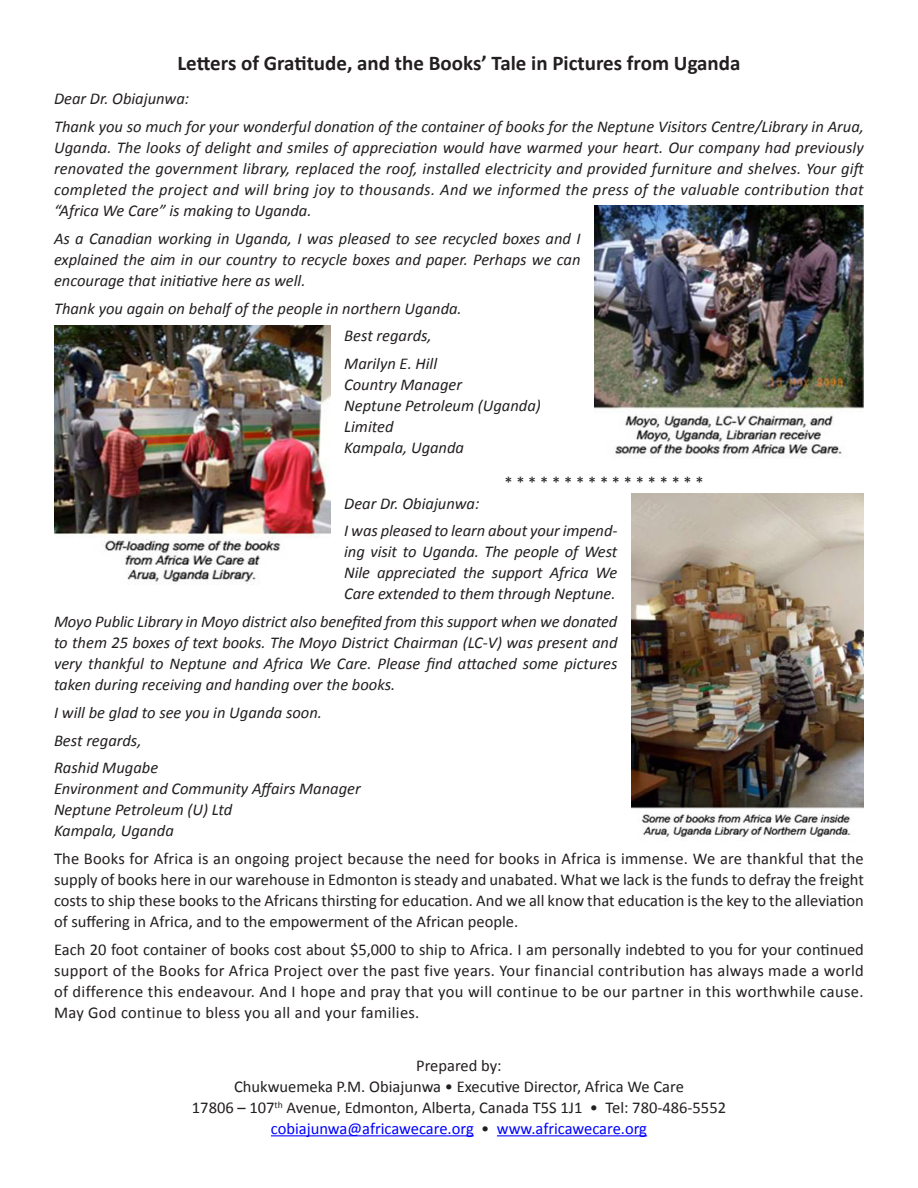
<style>
.page{position:relative;width:918px;height:1188px;background:#fff}
.page>*{position:absolute;margin:0;border:0;box-sizing:border-box;transform-origin:0 0}
.t1{font:700 21px "Calibri";color:#231f20}
.body_copy{font:italic 16.5px/21px "Calibri";color:#231f20;text-align:justify}
.body_copy-2{font:16.5px/21px "Calibri";color:#231f20;text-align:justify}
.t2{font:16.5px "Calibri";color:#00f}
.s1{color:#231f20}
</style>
<div class="page">
<hr style="left:271px;top:1135px;width:203px;height:1px;background:#00f">
<hr style="left:497px;top:1135px;width:150px;height:1px;background:#00f">
<img style="left:594px;top:206px;width:270px;height:251px">
<img style="left:54px;top:325px;width:277px;height:260px">
<img style="left:631px;top:493px;width:233px;height:344px">
<p class="t1" style="left:177px;top:50px;width:565px">Letters of Gratitude, and the Books’ Tale in Pictures from Uganda</p>
<p class="body_copy" style="left:54px;top:87px;width:137px">Dear Dr. Obiajunwa:</p>
<p class="body_copy" style="left:54px;top:115px;width:813px">Thank you so much for your wonderful donation of the container of books for the Neptune Visitors Centre/Library in Arua, Uganda. The looks of delight and smiles of appreciation would have warmed your heart. Our company had previously renovated the government library, replaced the roof, installed electricity and provided furniture and shelves. Your gift completed the project and will bring joy to thousands. And we informed the press of the valuable contribution that “Africa We Care” is making to Uganda.</p>
<p class="body_copy" style="left:54px;top:227px;width:528px">As a Canadian working in Uganda, I was pleased to see recycled boxes and I explained the aim in our country to recycle boxes and paper. Perhaps we can encourage that initiative here as well.</p>
<p class="body_copy" style="left:54px;top:297px;width:409px">Thank you again on behalf of the people in northern Uganda.</p>
<p class="body_copy" style="left:344px;top:324px;width:89px">Best regards,</p>
<p class="body_copy" style="left:344px;top:352px;width:94px">Marilyn E. Hill</p>
<p class="body_copy" style="left:344px;top:373px;width:119px">Country Manager</p>
<p class="body_copy" style="left:344px;top:394px;width:198px">Neptune Petroleum (Uganda)<br>Limited</p>
<p class="body_copy" style="left:344px;top:436px;width:121px">Kampala, Uganda</p>
<p class="body_copy-2" style="left:504px;top:471px;width:201px">* * * * * * * * * * * * * * * * *</p>
<p class="body_copy" style="left:344px;top:492px;width:137px">Dear Dr. Obiajunwa:</p>
<p class="body_copy" style="left:344px;top:519px;width:275px">I was pleased to learn about your impend&shy;ing visit to Uganda. The people of West Nile appreciated the support Africa We Care extended to them through Neptune.</p>
<p class="body_copy" style="left:54px;top:610px;width:565px">Moyo Public Library in Moyo district also benefited from this support when we donated to them 25 boxes of text books. The Moyo District Chairman (LC-V) was present and very thankful to Neptune and Africa We Care. Please find attached some pictures taken during receiving and handing over the books.</p>
<p class="body_copy" style="left:54px;top:701px;width:270px">I will be glad to see you in Uganda soon.</p>
<p class="body_copy" style="left:54px;top:729px;width:89px">Best regards,</p>
<p class="body_copy" style="left:54px;top:756px;width:106px">Rashid Mugabe</p>
<p class="body_copy" style="left:54px;top:777px;width:308px">Environment and Community Affairs Manager</p>
<p class="body_copy" style="left:54px;top:798px;width:180px">Neptune Petroleum (U) Ltd</p>
<p class="body_copy" style="left:54px;top:819px;width:121px">Kampala, Uganda</p>
<p class="body_copy-2" style="left:54px;top:847px;width:811px">The Books for Africa is an ongoing project because the need for books in Africa is immense. We are thankful that the supply of books here in our warehouse in Edmonton is steady and unabated. What we lack is the funds to defray the freight costs to ship these books to the Africans thirsting for education. And we all know that education is the key to the alleviation of suffering in Africa, and to the empowerment of the African people.</p>
<p class="body_copy-2" style="left:54px;top:938px;width:811px">Each 20 foot container of books cost about $5,000 to ship to Africa. I am personally indebted to you for your continued support of the Books for Africa Project over the past five years. Your financial contribution has always made a world of difference this endeavour. And I hope and pray that you will continue to be our partner in this worthwhile cause.<br>May God continue to bless you all and your families.</p>
<p class="body_copy-2" style="left:416px;top:1054px;width:87px">Prepared by:</p>
<p class="body_copy-2" style="left:234px;top:1075px;width:451px">Chukwuemeka P.M. Obiajunwa • Executive Director, Africa We Care</p>
<p class="body_copy-2" style="left:192px;top:1096px;width:536px">17806 – 107<sup>th</sup> Avenue, Edmonton, Alberta, Canada T5S 1J1 • Tel: 780-486-5552</p>
<p class="t2" style="left:271px;top:1118px;width:378px">cobiajunwa@africawecare.org <span class="s1">•</span> www.africawecare.org</p>
</div>
